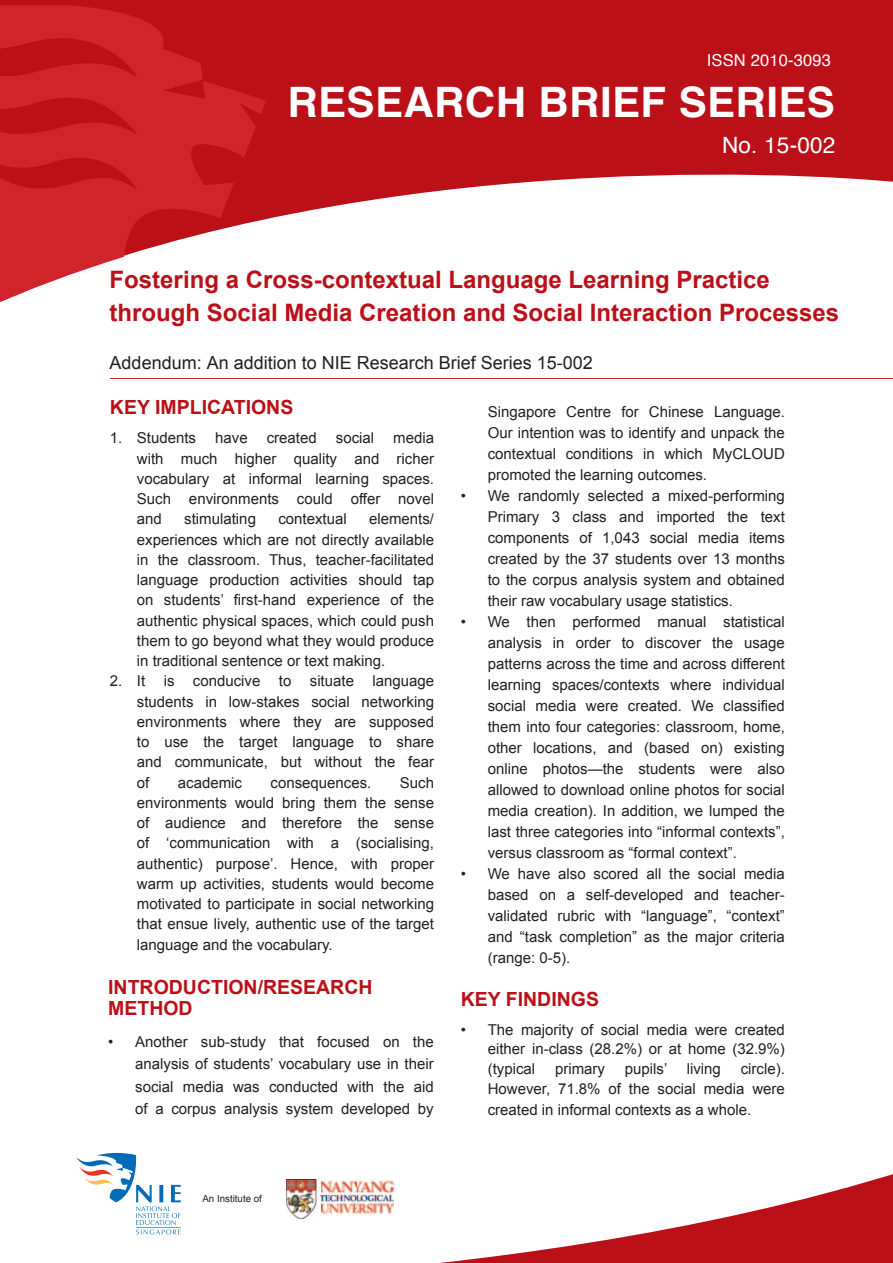
<style>
.page{position:relative;width:893px;height:1263px;background:#fff}
.page>*{position:absolute;margin:0;border:0;box-sizing:border-box;transform-origin:0 0}
.t1{font:700 42px "Helvetica";letter-spacing:.01em;color:#fff}
.t2{font:700 24px/33px "Arial";color:#bb1018}
.t3{font:22.5px "Helvetica";letter-spacing:.01em;color:#fff}
.t4{font:700 19.5px/21px "Arial";color:#bb1018}
.t5{font:18px "Arial";color:#231f20}
.t6{font:16.5px "Helvetica";letter-spacing:.01em;color:#fff}
.t7{font:15px/20.2px "Arial";color:#231f20;text-align:justify}
.t8{font:9.75px "Arial";color:#231f20}
</style>
<div class="page">
<svg style="left:0;top:0;width:893px;height:219px;background:#c5333a"></svg>
<svg style="left:76px;top:1153px;width:105px;height:81px"></svg>
<svg style="left:286px;top:1174px;width:607px;height:89px"></svg>
<hr style="left:110px;top:378px;width:783px;height:1px;background:#d1232a">
<svg style="left:0;top:5px;width:266px;height:297px;background:#d13d43"></svg>
<p class="t6" style="left:707px;top:48px;width:126px">ISSN 2010-3093</p>
<p class="t1" style="left:287px;top:69px;width:549px">RESEARCH BRIEF SERIES</p>
<p class="t3" style="left:722px;top:128px;width:115px">No. 15-002</p>
<p class="t2" style="left:110px;top:263px;width:731px">Fostering a Cross-contextual Language Learning Practice through Social Media Creation and Social Interaction Processes</p>
<p class="t5" style="left:110px;top:350px;width:485px">Addendum: An addition to NIE Research Brief Series 15-002</p>
<p class="t4" style="left:110px;top:397px;width:185px">KEY IMPLICATIONS</p>
<p class="t7" style="left:110px;top:428px;width:88px">1. Students</p>
<p class="t7" style="left:215px;top:428px;width:34px">have</p>
<p class="t7" style="left:267px;top:428px;width:52px">created</p>
<p class="t7" style="left:336px;top:428px;width:40px">social</p>
<p class="t7" style="left:137px;top:428px;width:299px;text-indent:256px">media with much higher quality and richer vocabulary at informal learning spaces.<br>Such environments could offer novel and</p>
<p class="t7" style="left:137px;top:509px;width:299px;text-indent:232px">elements/ experiences which are not directly available in the classroom. Thus, teacher-facilitated language production activities should tap on students’ first-hand experience of the authentic physical spaces, which could push them to go beyond what they would produce in traditional sentence or text making.</p>
<p class="t7" style="left:137px;top:671px;width:299px;text-indent:-27px">2. It is conducive to situate language students in low-stakes social networking environments where they are supposed to use the target language to share and communicate, but without the fear of</p>
<p class="t7" style="left:184px;top:509px;width:73px">stimulating</p>
<p class="t7" style="left:278px;top:509px;width:70px">contextual</p>
<p class="t7" style="left:137px;top:772px;width:299px;text-indent:263px">Such environments would bring them the sense of audience and therefore the sense of ‘communication with a (socialising, authentic) purpose’. Hence, with proper warm up activities, students would become motivated to participate in social networking that ensue lively, authentic use of the target language and the vocabulary.</p>
<p class="t7" style="left:178px;top:772px;width:66px">academic</p>
<p class="t7" style="left:271px;top:772px;width:102px">consequences.</p>
<p class="t4" style="left:108px;top:978px;width:266px">INTRODUCTION/RESEARCH<br>METHOD</p>
<p class="t7" style="left:135px;top:1030px;width:300px;line-height:22.5px;text-indent:-27px">• Another sub-study that focused on the analysis of students’ vocabulary use in their social media was conducted with the aid of a corpus analysis system developed by</p>
<p class="t7" style="left:488px;top:401px;width:299px;line-height:21px">Singapore Centre for Chinese Language.<br>Our intention was to identify and unpack the contextual conditions in which MyCLOUD promoted the learning outcomes.</p>
<p class="t7" style="left:488px;top:485px;width:299px;line-height:21px;text-indent:-27px">• We randomly selected a mixed-performing Primary 3 class and imported the text components of 1,043 social media items created by the 37 students over 13 months to the corpus analysis system and obtained their raw vocabulary usage statistics.</p>
<p class="t7" style="left:488px;top:611px;width:299px;line-height:21px;text-indent:-27px">• We then performed manual statistical analysis in order to discover the usage patterns across the time and across different learning spaces/contexts where individual social media were created. We classified them into four categories: classroom, home, other locations, and (based on) existing online photos—the students were also allowed to download online photos for social media creation). In addition, we lumped the last three categories into “informal contexts”, versus classroom as “formal context”.</p>
<p class="t7" style="left:488px;top:863px;width:299px;line-height:21px;text-indent:-27px">• We have also scored all the social media based on a self-developed and teacher&shy;validated rubric with “language”, “context” and “task completion” as the major criteria (range: 0-5).</p>
<p class="t4" style="left:461px;top:989px;width:140px">KEY FINDINGS</p>
<p class="t7" style="left:488px;top:1020px;width:299px;line-height:19.8px;text-indent:-27px">• The majority of social media were created either in-class (28.2%) or at home (32.9%) (typical</p>
<p class="t7" style="left:488px;top:1059px;width:299px;text-indent:253px">circle).<br>However, 71.8% of the social media were created in informal contexts as a whole.</p>
<p class="t7" style="left:555px;top:1059px;width:51px">primary</p>
<p class="t7" style="left:625px;top:1059px;width:44px">pupils’</p>
<p class="t7" style="left:687px;top:1059px;width:36px">living</p>
<p class="t8" style="left:202px;top:1192px;width:61px">An Institute of</p>
</div>
